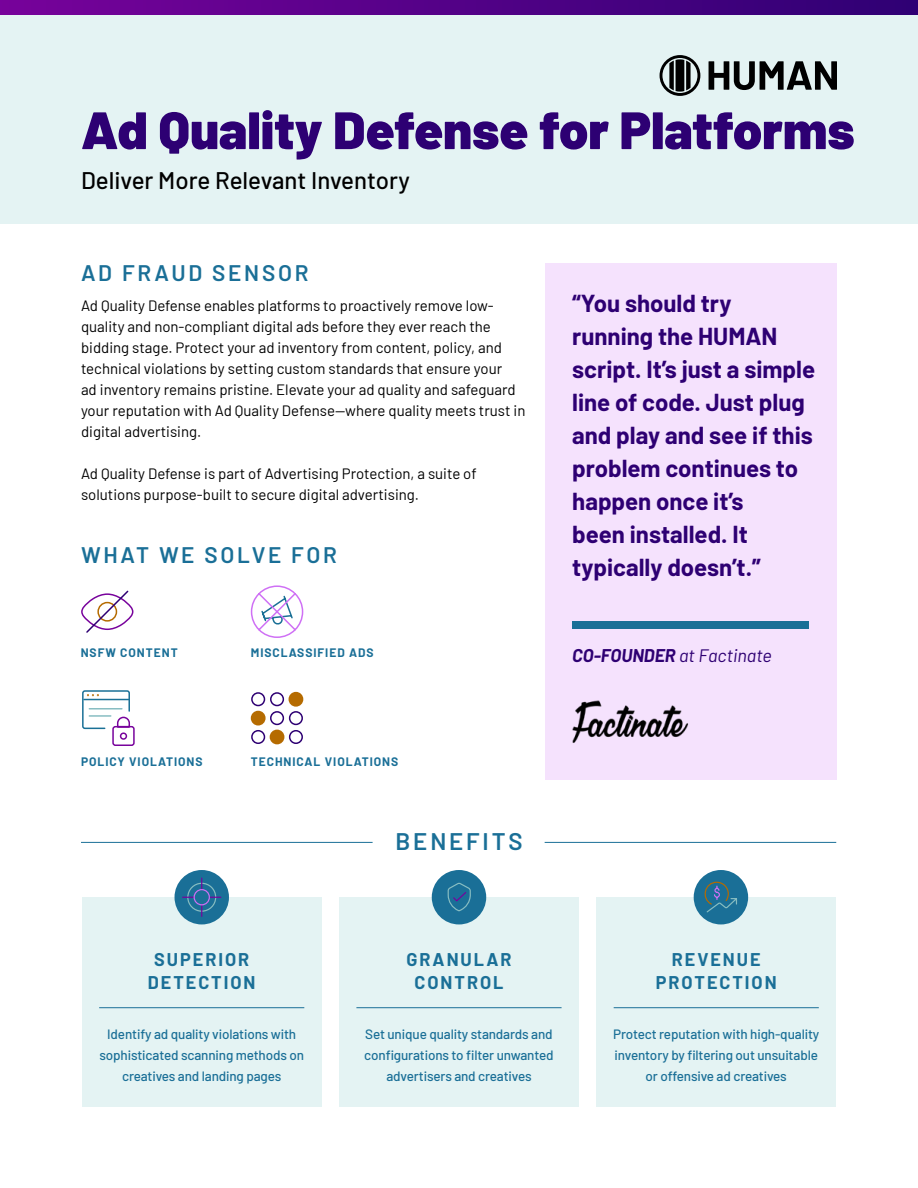
<style>
.page{position:relative;width:918px;height:1188px;background:#fff}
.page>*{position:absolute;margin:0;border:0;box-sizing:border-box;transform-origin:0 0}
.t1{font:900 52.5px "Barlow";color:#2d0073}
.t2{font:700 24px/33px "Barlow";color:#2e0073}
.t3{font:500 24px "Barlow";color:#000}
.t4{font:600 24px "Barlow";letter-spacing:.12em;color:#1a6f97}
.t5{font:600 22.5px "Barlow";letter-spacing:.12em;color:#1a6f97}
.t6{font:700 18px/22.5px "Barlow";letter-spacing:.11em;color:#1a6f97;text-align:center}
.t7{font:italic 18px "Barlow";color:#2e0073}
.t8{font:15px/21px "Barlow";color:#000}
.t9{font:500 13.5px/21px "Barlow";letter-spacing:-.01em;color:#1a6f97;text-align:center}
.t10{font:700 12px "Barlow";letter-spacing:.08em;color:#1a6f97}
.s1{font-weight:700}
</style>
<div class="page">
<div style="left:0;top:0;width:918px;height:223px;background:#e4f3f3"></div>
<svg style="left:660px;top:55px;width:40px;height:41px"></svg>
<svg style="left:709px;top:61px;width:128px;height:29px"></svg>
<div style="left:545px;top:263px;width:292px;height:517px;background:#f5e2fd"></div>
<svg style="left:0;top:0;width:918px;height:15px;background:#520187"></svg>
<div style="left:573px;top:621px;width:236px;height:8px;background:#1a6f97"></div>
<div style="left:82px;top:897px;width:240px;height:210px;background:#e4f3f3"></div>
<div style="left:339px;top:897px;width:240px;height:210px;background:#e4f3f3"></div>
<div style="left:596px;top:897px;width:240px;height:210px;background:#e4f3f3"></div>
<hr style="left:99px;top:1007px;width:205px;height:1px;background:#1a6f97">
<hr style="left:356px;top:1007px;width:206px;height:1px;background:#1a6f97">
<hr style="left:614px;top:1007px;width:205px;height:1px;background:#1a6f97">
<div style="left:694px;top:870px;width:54px;height:54px;background:#1a6f97;border-radius:50%"></div>
<div style="left:432px;top:870px;width:54px;height:54px;background:#1a6f97;border-radius:50%"></div>
<div style="left:175px;top:870px;width:54px;height:54px;background:#1a6f97;border-radius:50%"></div>
<hr style="left:81px;top:842px;width:292px;height:1px;background:#1a6f97">
<hr style="left:545px;top:842px;width:291px;height:1px;background:#1a6f97">
<svg style="left:704px;top:881px;width:33px;height:32px"></svg>
<div style="left:187px;top:883px;width:29px;height:29px;border:1px solid #87bdc1;border-radius:50%"></div>
<div style="left:194px;top:889px;width:16px;height:16px;border:1px solid #cf70f5;border-radius:50%"></div>
<svg style="left:447px;top:882px;width:24px;height:30px"></svg>
<svg style="left:82px;top:690px;width:53px;height:56px"></svg>
<svg style="left:81px;top:590px;width:53px;height:43px"></svg>
<svg style="left:250px;top:585px;width:54px;height:53px"></svg>
<svg style="left:250px;top:691px;width:54px;height:54px"></svg>
<div style="left:271px;top:731px;width:12px;height:12px;background:#b56b00;border-radius:50%"></div>
<div style="left:270px;top:730px;width:14px;height:14px;border:2px solid #b56b00;border-radius:50%"></div>
<div style="left:289px;top:730px;width:14px;height:14px;border:2px solid #2e0073;border-radius:50%"></div>
<img style="left:572px;top:700px;width:116px;height:43px">
<h1 class="t1" style="left:81px;top:91px;width:775px">Ad Quality Defense for Platforms</h1>
<h2 class="t3" style="left:81px;top:163px;width:330px">Deliver More Relevant Inventory</h2>
<h3 class="t5" style="left:81px;top:256px;width:229px">AD FRAUD SENSOR</h3>
<p class="t8" style="left:81px;top:294px;width:446px">Ad Quality Defense enables platforms to proactively remove low&shy;quality and non-compliant digital ads before they ever reach the bidding stage. Protect your ad inventory from content, policy, and technical violations by setting custom standards that ensure your<br>ad inventory remains pristine. Elevate your ad quality and safeguard your reputation with Ad Quality Defense—where quality meets trust in digital advertising.</p>
<p class="t8" style="left:81px;top:462px;width:397px">Ad Quality Defense is part of Advertising Protection, a suite of solutions purpose-built to secure digital advertising.</p>
<h3 class="t5" style="left:81px;top:538px;width:258px">WHAT WE SOLVE FOR</h3>
<p class="t10" style="left:81px;top:644px;width:99px">NSFW CONTENT</p>
<p class="t10" style="left:251px;top:644px;width:124px">MISCLASSIFIED ADS</p>
<p class="t10" style="left:81px;top:753px;width:123px">POLICY VIOLATIONS</p>
<p class="t10" style="left:251px;top:753px;width:149px">TECHNICAL VIOLATIONS</p>
<h2 class="t4" style="left:395px;top:824px;width:129px">BENEFITS</h2>
<h2 class="t2" style="left:572px;top:285px;width:244px">“You should try running the HUMAN script. It’s just a simple line of code. Just plug and play and see if this problem continues to happen once it’s<br>been installed. It typically doesn’t.”</h2>
<p class="t7" style="left:572px;top:643px;width:201px"><span class="s1">CO-FOUNDER</span> at Factinate</p>
<p class="t6" style="left:148px;top:947px;width:109px">SUPERIOR<br>DETECTION</p>
<p class="t6" style="left:406px;top:947px;width:107px">GRANULAR<br>CONTROL</p>
<p class="t6" style="left:656px;top:947px;width:122px">REVENUE<br>PROTECTION</p>
<p class="t9" style="left:99px;top:1022px;width:206px">Identify ad quality violations with sophisticated scanning methods on creatives and landing pages</p>
<p class="t9" style="left:364px;top:1022px;width:191px">Set unique quality standards and configurations to filter unwanted advertisers and creatives</p>
<p class="t9" style="left:613px;top:1022px;width:208px">Protect reputation with high-quality inventory by filtering out unsuitable or offensive ad creatives</p>
</div>
